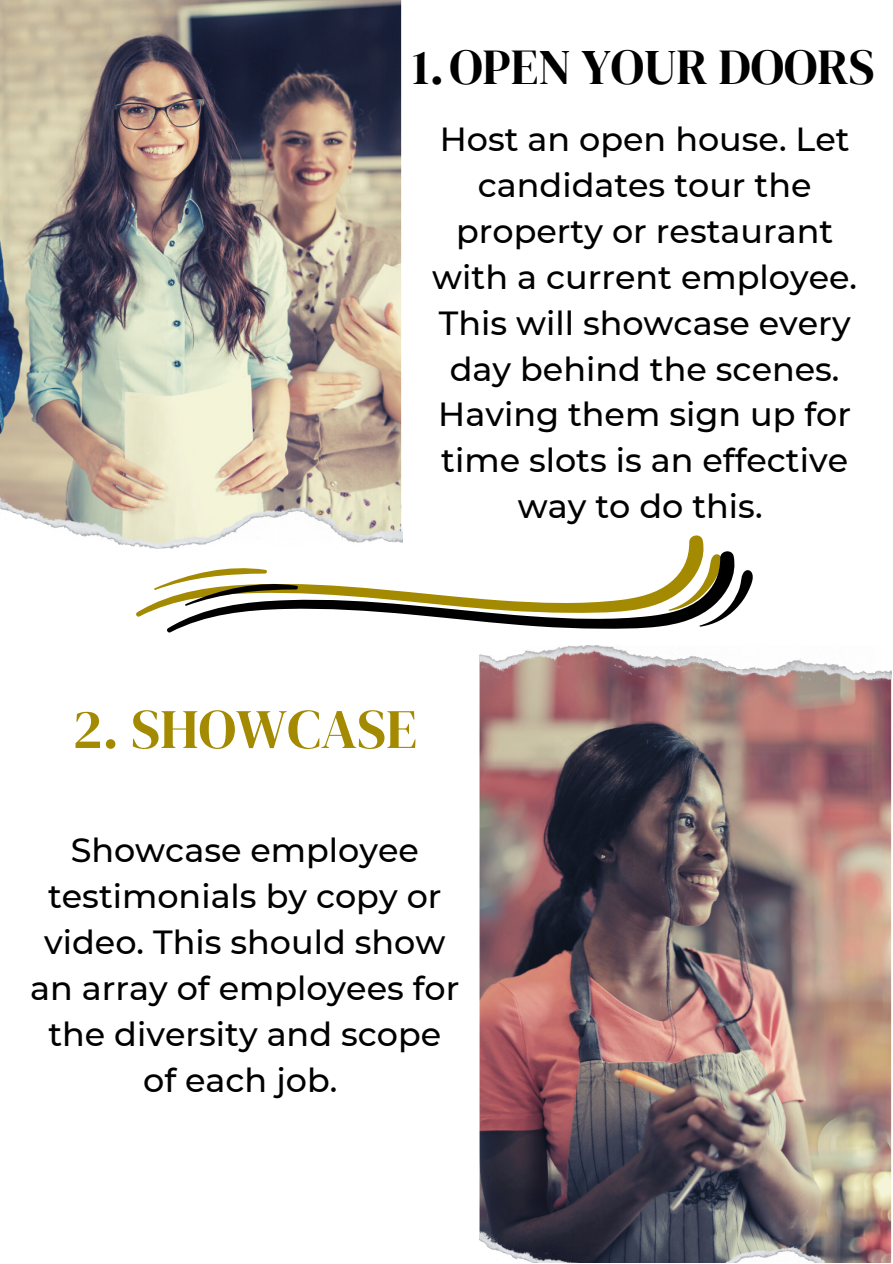
<style>
.page{position:relative;width:893px;height:1264px;background:#fff}
.page>*{position:absolute;margin:0;border:0;box-sizing:border-box;transform-origin:0 0}
.t1{font:55.65px "DM Serif Display";color:#a38a00}
.t2{font:49.65px "DM Serif Display";color:#000}
.t3{font:500 33.3px/45.9px "Montserrat";color:#000;text-align:center}
</style>
<div class="page">
<img style="left:0;top:0;width:401px;height:491px">
<img style="left:0;top:491px;width:402px;height:56px">
<img style="left:479px;top:681px;width:412px;height:550px">
<img style="left:479px;top:645px;width:412px;height:36px">
<img style="left:479px;top:1231px;width:413px;height:31px">
<svg style="left:135px;top:532px;width:569px;height:85px"></svg>
<svg style="left:165px;top:548px;width:567px;height:85px"></svg>
<svg style="left:154px;top:564px;width:145px;height:42px"></svg>
<svg style="left:668px;top:553px;width:85px;height:73px"></svg>
<p class="t2" style="left:412px;top:33px;width:464px">1.OPEN YOUR DOORS</p>
<p class="t3" style="left:432px;top:116px;width:426px">Host an open house. Let candidates tour the property or restaurant with a current employee.<br>This will showcase every day behind the scenes.<br>Having them sign up for time slots is an effective way to do this.</p>
<p class="t1" style="left:73px;top:690px;width:346px">2. SHOWCASE</p>
<p class="t3" style="left:30px;top:827px;width:431px">Showcase employee testimonials by copy or video. This should show an array of employees for the diversity and scope of each job.</p>
</div>
